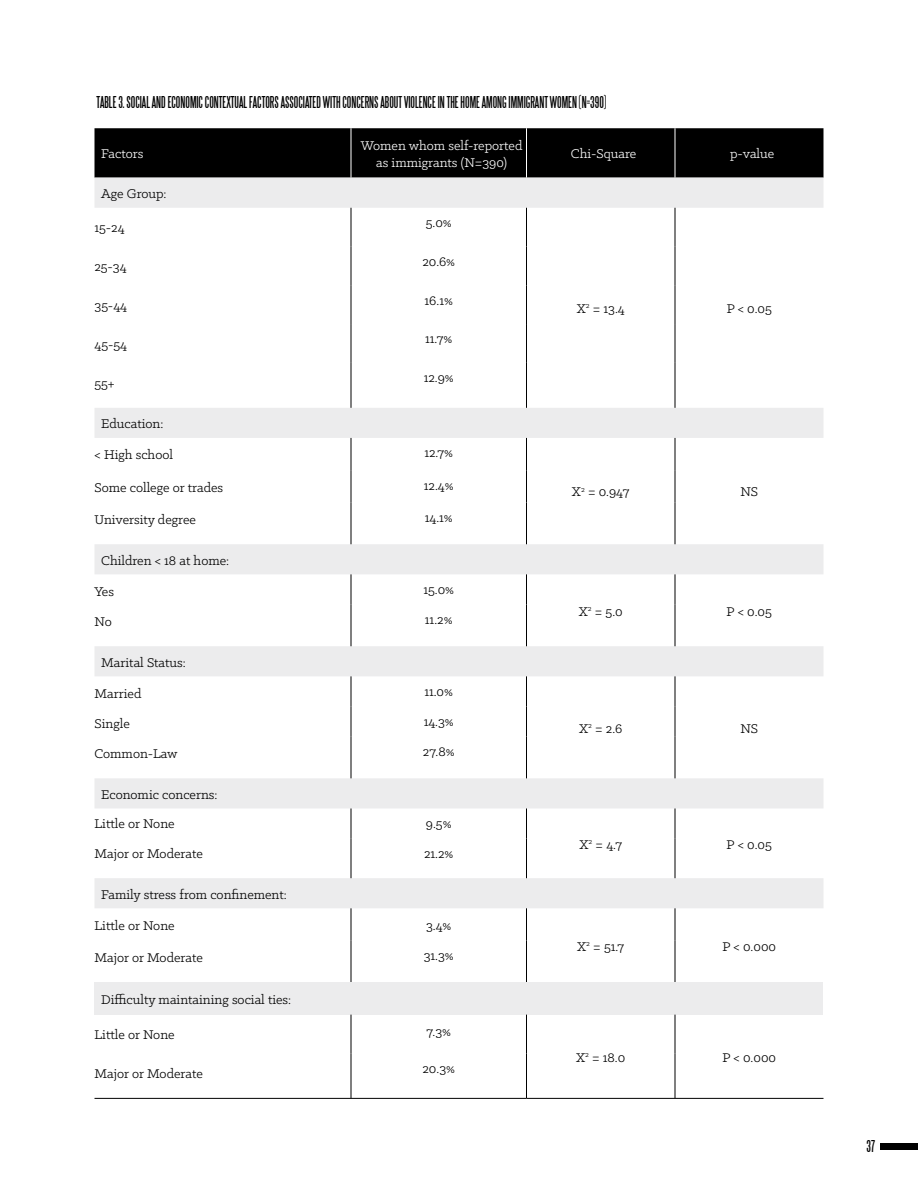
<style>
.page{position:relative;width:918px;height:1188px;background:#fff}
.page>*{position:absolute;margin:0;border:0;box-sizing:border-box;transform-origin:0 0}
.t1{font:15px "Steelfish";color:#000}
.t2{font:14.25px/31.2px "Klinic Slab";color:#000}
.t3{font:14.25px/17.1px "Klinic Slab";color:#fff;text-align:center}
</style>
<div class="page">
<div style="left:880px;top:1143px;width:38px;height:7px;background:#000"></div>
<div style="left:94px;top:128px;width:730px;height:50px;background:#000"></div>
<svg style="left:95px;top:178px;width:728px;height:730px"></svg>
<hr style="left:526px;top:128px;width:1px;height:50px;background:#fff">
<hr style="left:675px;top:128px;width:1px;height:50px;background:#fff">
<hr style="left:526px;top:208px;width:1px;height:39px;background:#000">
<hr style="left:675px;top:208px;width:1px;height:39px;background:#000">
<hr style="left:526px;top:247px;width:1px;height:38px;background:#000">
<hr style="left:675px;top:247px;width:1px;height:38px;background:#000">
<hr style="left:526px;top:285px;width:1px;height:39px;background:#000">
<hr style="left:675px;top:285px;width:1px;height:39px;background:#000">
<hr style="left:526px;top:324px;width:1px;height:39px;background:#000">
<hr style="left:675px;top:324px;width:1px;height:39px;background:#000">
<hr style="left:526px;top:363px;width:1px;height:45px;background:#000">
<hr style="left:675px;top:363px;width:1px;height:45px;background:#000">
<hr style="left:526px;top:438px;width:1px;height:32px;background:#000">
<hr style="left:675px;top:438px;width:1px;height:32px;background:#000">
<hr style="left:526px;top:470px;width:1px;height:33px;background:#000">
<hr style="left:675px;top:470px;width:1px;height:33px;background:#000">
<hr style="left:526px;top:503px;width:1px;height:41px;background:#000">
<hr style="left:675px;top:503px;width:1px;height:41px;background:#000">
<hr style="left:526px;top:574px;width:1px;height:31px;background:#000">
<hr style="left:675px;top:574px;width:1px;height:31px;background:#000">
<hr style="left:526px;top:605px;width:1px;height:41px;background:#000">
<hr style="left:675px;top:605px;width:1px;height:41px;background:#000">
<hr style="left:526px;top:676px;width:1px;height:30px;background:#000">
<hr style="left:675px;top:676px;width:1px;height:30px;background:#000">
<hr style="left:526px;top:706px;width:1px;height:31px;background:#000">
<hr style="left:675px;top:706px;width:1px;height:31px;background:#000">
<hr style="left:526px;top:737px;width:1px;height:41px;background:#000">
<hr style="left:675px;top:737px;width:1px;height:41px;background:#000">
<hr style="left:526px;top:808px;width:1px;height:31px;background:#000">
<hr style="left:675px;top:808px;width:1px;height:31px;background:#000">
<hr style="left:526px;top:839px;width:1px;height:39px;background:#000">
<hr style="left:675px;top:839px;width:1px;height:39px;background:#000">
<hr style="left:526px;top:908px;width:1px;height:33px;background:#000">
<hr style="left:675px;top:908px;width:1px;height:33px;background:#000">
<hr style="left:526px;top:941px;width:1px;height:41px;background:#000">
<hr style="left:675px;top:941px;width:1px;height:41px;background:#000">
<hr style="left:351px;top:128px;width:1px;height:50px;background:#fff">
<hr style="left:351px;top:208px;width:1px;height:39px;background:#000">
<hr style="left:351px;top:247px;width:1px;height:38px;background:#000">
<hr style="left:351px;top:285px;width:1px;height:39px;background:#000">
<hr style="left:351px;top:324px;width:1px;height:39px;background:#000">
<hr style="left:351px;top:363px;width:1px;height:45px;background:#000">
<hr style="left:351px;top:438px;width:1px;height:32px;background:#000">
<hr style="left:351px;top:470px;width:1px;height:33px;background:#000">
<hr style="left:351px;top:503px;width:1px;height:41px;background:#000">
<hr style="left:351px;top:574px;width:1px;height:31px;background:#000">
<hr style="left:351px;top:605px;width:1px;height:41px;background:#000">
<hr style="left:351px;top:676px;width:1px;height:30px;background:#000">
<hr style="left:351px;top:706px;width:1px;height:31px;background:#000">
<hr style="left:351px;top:737px;width:1px;height:41px;background:#000">
<hr style="left:351px;top:808px;width:1px;height:31px;background:#000">
<hr style="left:351px;top:839px;width:1px;height:39px;background:#000">
<hr style="left:351px;top:908px;width:1px;height:33px;background:#000">
<hr style="left:351px;top:941px;width:1px;height:41px;background:#000">
<div style="left:94px;top:982px;width:730px;height:33px;background:#ececed"></div>
<hr style="left:526px;top:1015px;width:1px;height:38px;background:#000">
<hr style="left:675px;top:1015px;width:1px;height:38px;background:#000">
<hr style="left:526px;top:1053px;width:1px;height:45px;background:#000">
<hr style="left:675px;top:1053px;width:1px;height:45px;background:#000">
<hr style="left:94px;top:1098px;width:257px;height:1px;background:#000">
<hr style="left:351px;top:1098px;width:175px;height:1px;background:#000">
<hr style="left:526px;top:1098px;width:149px;height:1px;background:#000">
<hr style="left:675px;top:1098px;width:149px;height:1px;background:#000">
<hr style="left:351px;top:1015px;width:1px;height:38px;background:#000">
<hr style="left:351px;top:1053px;width:1px;height:45px;background:#000">
<p class="t1" style="left:96px;top:94px;width:512px">TABLE 3. SOCIAL AND ECONOMIC CONTEXTUAL FACTORS ASSOCIATED WITH CONCERNS ABOUT VIOLENCE IN THE HOME AMONG IMMIGRANT WOMEN (N=390)</p>
<p class="t3" style="left:101px;top:145px;width:44px">Factors</p>
<p class="t3" style="left:361px;top:136px;width:163px">Women whom self-reported as immigrants (N=390)</p>
<p class="t3" style="left:571px;top:145px;width:67px">Chi-Square</p>
<p class="t3" style="left:730px;top:145px;width:46px">p-value</p>
<p class="t2" style="left:101px;top:178px;width:67px">Age Group:</p>
<p class="t2" style="left:94px;top:212px;width:32px">15-24</p>
<p class="t2" style="left:426px;top:207px;width:28px">5.0%</p>
<p class="t2" style="left:95px;top:251px;width:34px">25-34</p>
<p class="t2" style="left:95px;top:290px;width:34px">35-44</p>
<p class="t2" style="left:95px;top:328px;width:34px">45-54</p>
<p class="t2" style="left:95px;top:367px;width:22px">55+</p>
<p class="t2" style="left:94px;top:408px;width:80px;text-align:center">Education:<br>&lt; High school</p>
<p class="t2" style="left:422px;top:245px;width:34px">20.6%</p>
<p class="t2" style="left:425px;top:284px;width:30px">16.1%</p>
<p class="t2" style="left:425px;top:323px;width:29px">11.7%</p>
<p class="t2" style="left:424px;top:362px;width:32px">12.9%</p>
<p class="t2" style="left:424px;top:437px;width:30px">12.7%</p>
<p class="t2" style="left:94px;top:471px;width:130px">Some college or trades</p>
<p class="t2" style="left:424px;top:469px;width:31px">12.4%</p>
<p class="t2" style="left:94px;top:504px;width:103px">University degree</p>
<p class="t2" style="left:425px;top:501px;width:29px">14.1%</p>
<p class="t2" style="left:94px;top:544px;width:136px;text-indent:7px">Children &lt; 18 at home:<br>Yes</p>
<p class="t2" style="left:423px;top:573px;width:32px">15.0%</p>
<p class="t2" style="left:95px;top:606px;width:19px">No</p>
<p class="t2" style="left:425px;top:603px;width:29px">11.2%</p>
<p class="t2" style="left:94px;top:646px;width:93px;text-indent:7px">Marital Status:<br>Married</p>
<p class="t2" style="left:424px;top:675px;width:30px">11.0%</p>
<p class="t2" style="left:95px;top:708px;width:37px">Single</p>
<p class="t2" style="left:424px;top:705px;width:32px">14.3%</p>
<p class="t2" style="left:95px;top:738px;width:85px">Common-Law</p>
<p class="t2" style="left:423px;top:736px;width:33px">27.8%</p>
<p class="t2" style="left:95px;top:779px;width:125px;line-height:29.1px;text-indent:7px">Economic concerns:<br>Little or None</p>
<p class="t2" style="left:426px;top:807px;width:27px">9.5%</p>
<p class="t2" style="left:95px;top:838px;width:110px">Major or Moderate</p>
<p class="t2" style="left:424px;top:838px;width:31px">21.2%</p>
<p class="t2" style="left:94px;top:878px;width:194px;text-indent:7px">Family stress from confinement:<br>Little or None</p>
<p class="t2" style="left:426px;top:909px;width:27px">3.4%</p>
<p class="t2" style="left:95px;top:942px;width:110px">Major or Moderate</p>
<p class="t2" style="left:424px;top:940px;width:32px">31.3%</p>
<p class="t2" style="left:101px;top:983px;width:191px">Difficulty maintaining social ties:</p>
<p class="t2" style="left:94px;top:1019px;width:82px">Little or None</p>
<p class="t2" style="left:426px;top:1016px;width:26px">7.3%</p>
<p class="t2" style="left:94px;top:1058px;width:110px">Major or Moderate</p>
<p class="t2" style="left:422px;top:1052px;width:34px">20.3%</p>
<p class="t2" style="left:577px;top:293px;width:50px">X<sup>2</sup> = 13.4</p>
<p class="t2" style="left:727px;top:293px;width:47px">P &lt; 0.05</p>
<p class="t2" style="left:572px;top:476px;width:59px">X<sup>2</sup> = 0.947</p>
<p class="t2" style="left:740px;top:476px;width:19px">NS</p>
<p class="t2" style="left:579px;top:595px;width:46px">X<sup>2</sup> = 5.0</p>
<p class="t2" style="left:727px;top:595px;width:47px">P &lt; 0.05</p>
<p class="t2" style="left:579px;top:712px;width:45px">X<sup>2</sup> = 2.6</p>
<p class="t2" style="left:740px;top:712px;width:19px">NS</p>
<p class="t2" style="left:580px;top:828px;width:44px">X<sup>2</sup> = 4.7</p>
<p class="t2" style="left:727px;top:828px;width:47px">P &lt; 0.05</p>
<p class="t2" style="left:577px;top:930px;width:49px">X<sup>2</sup> = 51.7</p>
<p class="t2" style="left:722px;top:930px;width:55px">P &lt; 0.000</p>
<p class="t2" style="left:576px;top:1041px;width:51px">X<sup>2</sup> = 18.0</p>
<p class="t2" style="left:722px;top:1041px;width:55px">P &lt; 0.000</p>
<p class="t1" style="left:866px;top:1138px;width:10px">37</p>
</div>
